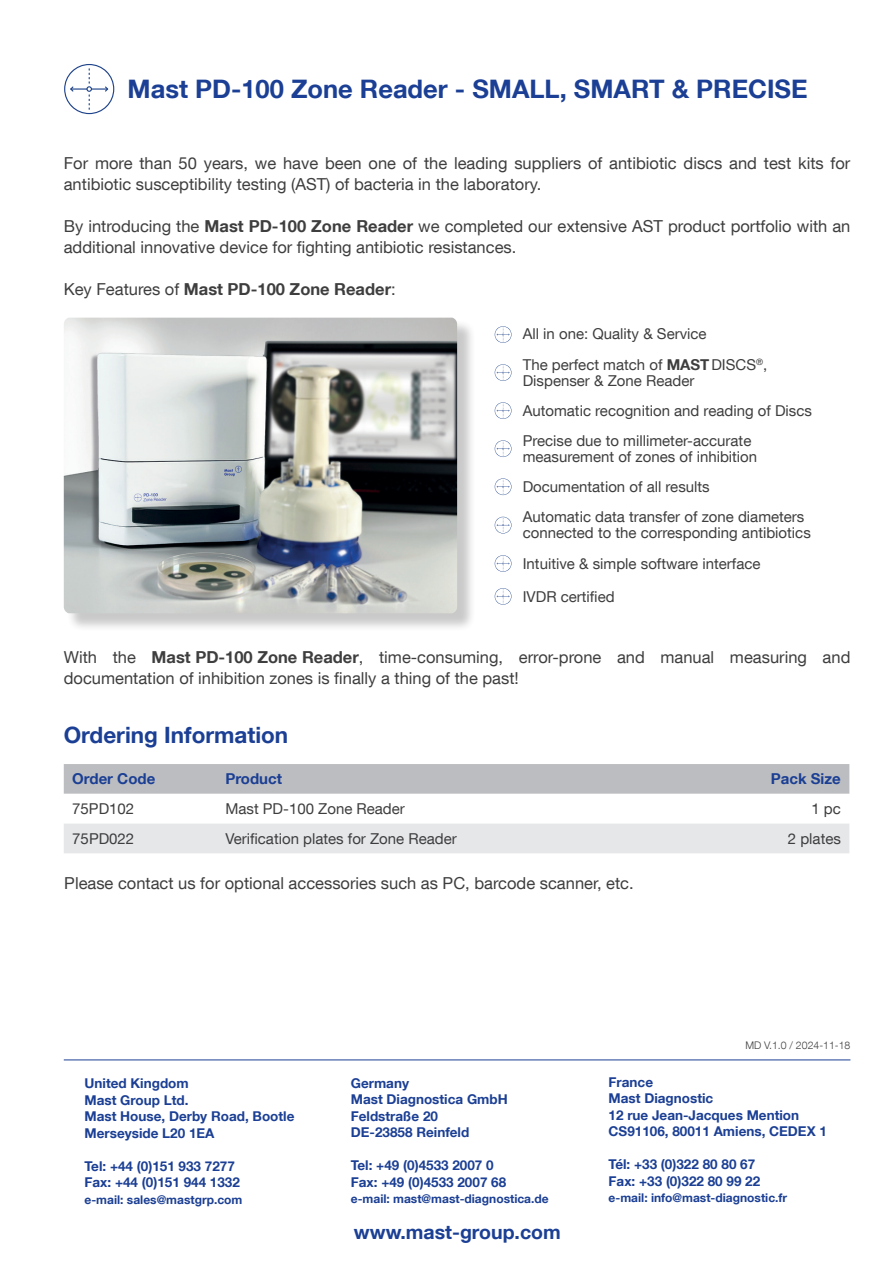
<style>
.page{position:relative;width:893px;height:1280px;background:#fff}
.page>*{position:absolute;margin:0;border:0;box-sizing:border-box;transform-origin:0 0}
.t1{font:700 25.5px "Helvetica Neue LT Com";color:#1b3f94}
.t2{font:700 22.5px "Helvetica Neue LT Com";color:#1b3f94}
.t3{font:700 19.5px "Helvetica Neue LT Com";color:#1b3f94}
.t4{font:16.5px/21px "Helvetica Neue LT Com";color:#3e3e3f}
.t5{font:700 16.5px "Helvetica Neue LT Com";color:#3e3e3f}
.t6{font:15px/16.5px "Helvetica Neue LT Com";color:#3e3e3f}
.t7{font:700 15px "Helvetica Neue LT Com";color:#1b3f94}
.t8{font:700 13.5px/16.5px "Helvetica Neue LT Com";color:#1b3f94}
.t9{font:700 12px "Helvetica Neue LT Com";color:#1b3f94}
.t10{font:300 10.5px "Helvetica Neue LT Com";color:#3e3e3f}
.s1{font-weight:700}
.s2{font-weight:400}
</style>
<div class="page">
<hr style="left:64px;top:1059px;width:786px;height:1px;background:#1b3f94">
<svg style="left:64px;top:764px;width:785px;height:89px"></svg>
<svg style="left:495px;top:326px;width:16px;height:17px"></svg>
<svg style="left:495px;top:364px;width:16px;height:17px"></svg>
<svg style="left:495px;top:402px;width:16px;height:17px"></svg>
<svg style="left:495px;top:588px;width:16px;height:17px"></svg>
<svg style="left:495px;top:555px;width:16px;height:17px"></svg>
<svg style="left:495px;top:517px;width:16px;height:16px"></svg>
<svg style="left:495px;top:478px;width:16px;height:17px"></svg>
<svg style="left:495px;top:440px;width:16px;height:17px"></svg>
<svg style="left:64px;top:64px;width:50px;height:50px"></svg>
<div style="left:66px;top:320px;width:410px;height:312px;background:#231f20;opacity:.24"></div>
<img style="left:64px;top:318px;width:393px;height:295px">
<h1 class="t1" style="left:128px;top:73px;width:682px">Mast PD-100 Zone Reader - SMALL, SMART &amp; PRECISE</h1>
<p class="t4" style="left:64px;top:152px;width:788px">For more than 50 years, we have been one of the leading suppliers of antibiotic discs and test kits for antibiotic susceptibility testing (AST) of bacteria in the laboratory.</p>
<p class="t4" style="left:64px;top:215px;width:788px">By introducing the <span class="s1">Mast PD-100 Zone Reader</span> we completed our extensive AST product portfolio with an additional innovative device for fighting antibiotic resistances.</p>
<p class="t5" style="left:64px;top:278px;width:333px"><span class="s2">Key Features of</span> Mast PD-100 Zone Reader<span class="s2">:</span></p>
<p class="t6" style="left:523px;top:318px;width:246px;line-height:30.5px">All in one: Quality &amp; Service<br>The perfect match of <span class="s1">MAST</span> DISCS<sup>®</sup>,</p>
<p class="t6" style="left:523px;top:366px;width:291px;line-height:29.8px">Dispenser &amp; Zone Reader<br>Automatic recognition and reading of Discs</p>
<p class="t6" style="left:523px;top:432px;width:236px">Precise due to millimeter-accurate measurement of zones of inhibition</p>
<p class="t6" style="left:523px;top:478px;width:188px">Documentation of all results</p>
<p class="t6" style="left:523px;top:508px;width:290px">Automatic data transfer of zone diameters connected to the corresponding antibiotics</p>
<p class="t6" style="left:523px;top:555px;width:239px">Intuitive &amp; simple software interface</p>
<p class="t6" style="left:523px;top:588px;width:93px">IVDR certified</p>
<p class="t4" style="left:64px;top:646px;width:788px">With the <span class="s1">Mast PD-100 Zone Reader</span>, time-consuming, error-prone and manual measuring and documentation of inhibition zones is finally a thing of the past!</p>
<h2 class="t2" style="left:64px;top:720px;width:226px">Ordering Information</h2>
<p class="t7" style="left:72px;top:769px;width:85px">Order Code</p>
<p class="t7" style="left:225px;top:769px;width:58px">Product</p>
<p class="t7" style="left:771px;top:769px;width:72px">Pack Size</p>
<p class="t6" style="left:72px;top:800px;width:63px">75PD102</p>
<p class="t6" style="left:225px;top:800px;width:181px">Mast PD-100 Zone Reader</p>
<p class="t6" style="left:811px;top:800px;width:31px">1 pc</p>
<p class="t6" style="left:72px;top:830px;width:63px">75PD022</p>
<p class="t6" style="left:225px;top:830px;width:233px">Verification plates for Zone Reader</p>
<p class="t6" style="left:788px;top:830px;width:55px">2 plates</p>
<p class="t4" style="left:64px;top:872px;width:571px">Please contact us for optional accessories such as PC, barcode scanner, etc.</p>
<p class="t10" style="left:745px;top:1038px;width:107px">MD V.1.0 / 2024-11-18</p>
<p class="t8" style="left:85px;top:1074px;width:212px">United Kingdom<br>Mast Group Ltd.<br>Mast House, Derby Road, Bootle<br>Merseyside L20 1EA</p>
<p class="t8" style="left:85px;top:1157px;width:157px">Tel: +44 (0)151 933 7277<br>Fax: +44 (0)151 944 1332</p>
<p class="t9" style="left:85px;top:1192px;width:159px">e-mail: sales@mastgrp.com</p>
<p class="t8" style="left:351px;top:1074px;width:158px">Germany<br>Mast Diagnostica GmbH<br>Feldstraße 20<br>DE-23858 Reinfeld</p>
<p class="t8" style="left:351px;top:1156px;width:157px">Tel: +49 (0)4533 2007 0<br>Fax: +49 (0)4533 2007 68</p>
<p class="t9" style="left:351px;top:1191px;width:199px">e-mail: mast@mast-diagnostica.de</p>
<p class="t3" style="left:354px;top:1220px;width:208px">www.mast-group.com</p>
<p class="t8" style="left:609px;top:1073px;width:220px">France<br>Mast Diagnostic<br>12 rue Jean-Jacques Mention<br>CS91106, 80011 Amiens, CEDEX 1</p>
<p class="t8" style="left:609px;top:1156px;width:153px">Tél: +33 (0)322 80 80 67<br>Fax: +33 (0)322 80 99 22</p>
<p class="t9" style="left:609px;top:1190px;width:180px">e-mail: info@mast-diagnostic.fr</p>
</div>
